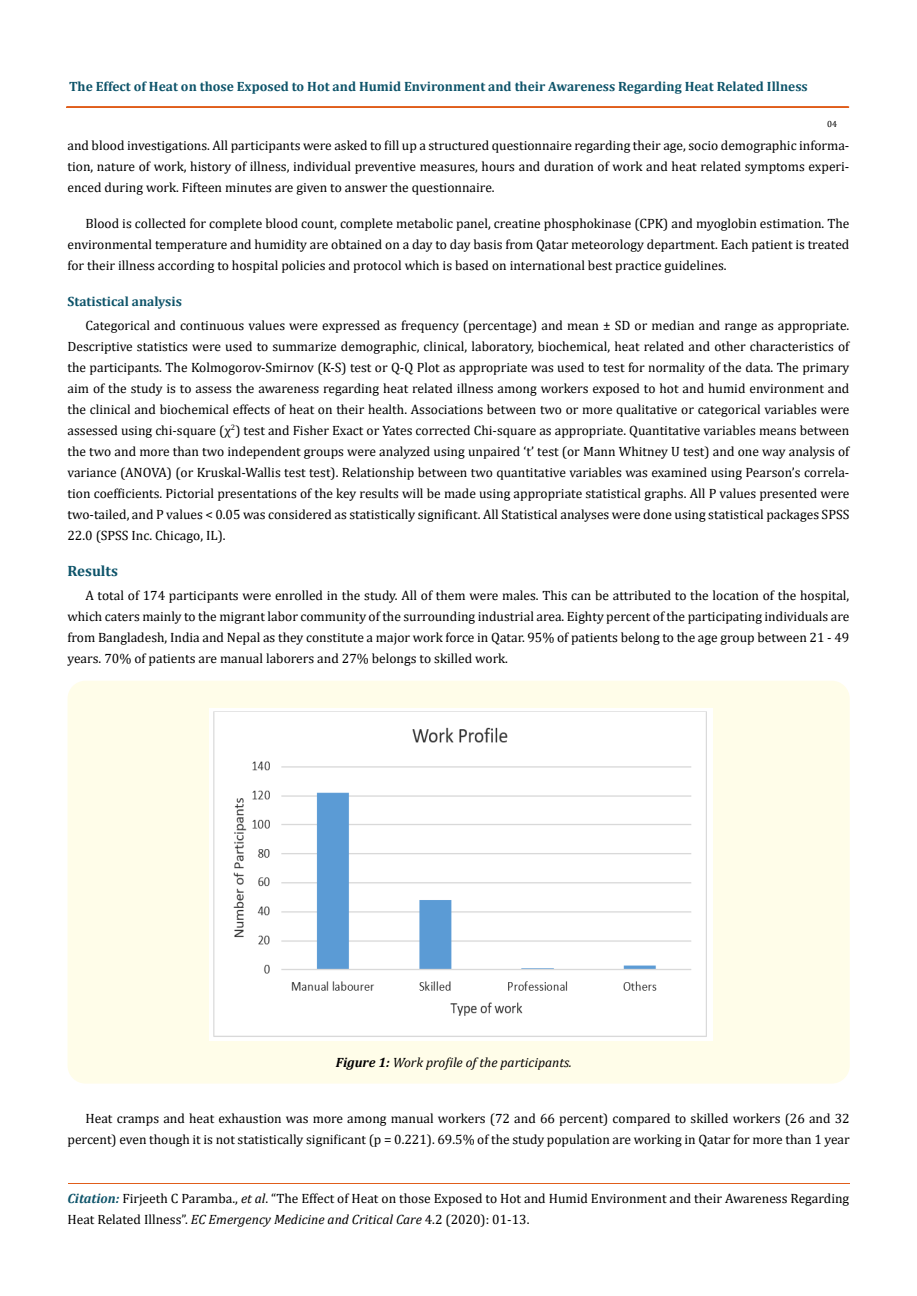
<style>
.page{position:relative;width:917px;height:1296px;background:#fff}
.page>*{position:absolute;margin:0;border:0;box-sizing:border-box;transform-origin:0 0}
.t1{font:700 15px "Cambria";color:#0e546a}
.t2{font:13.5px/21px "Cambria";color:#000;text-align:justify}
.t3{font:700 13.5px "Cambria";color:#0e546a}
.t4{font:italic 13.5px "Cambria";color:#000}
.t5{font:9px "Cambria";color:#000}
.s1{font-weight:700}
.s2{font-weight:700;font-style:italic;color:#0e546a}
.s3{font-style:italic}
</style>
<div class="page">
<div style="left:66px;top:107px;width:782px;height:1px;border:1px solid #e05d1a"></div>
<hr style="left:68px;top:1184px;width:781px;height:1px;background:#e05d1a">
<div style="left:68px;top:681px;width:781px;height:403px;background:#fffde9;border-radius:18px"></div>
<img style="left:210px;top:708px;width:502px;height:333px">
<p class="t3" style="left:69px;top:77px;width:740px">The Effect of Heat on those Exposed to Hot and Humid Environment and their Awareness Regarding Heat Related Illness</p>
<p class="t5" style="left:827px;top:119px;width:11px">04</p>
<p class="t2" style="left:67px;top:135px;width:783px">and blood investigations. All participants were asked to fill up a structured questionnaire regarding their age, socio demographic informa&shy;tion, nature of work, history of illness, individual preventive measures, hours and duration of work and heat related symptoms experi&shy;enced during work. Fifteen minutes are given to answer the questionnaire.</p>
<p class="t2" style="left:67px;top:213px;width:783px;text-indent:18px">Blood is collected for complete blood count, complete metabolic panel, creatine phosphokinase (CPK) and myoglobin estimation. The environmental temperature and humidity are obtained on a day to day basis from Qatar meteorology department. Each patient is treated for their illness according to hospital policies and protocol which is based on international best practice guidelines.</p>
<p class="t3" style="left:67px;top:292px;width:116px">Statistical analysis</p>
<p class="t2" style="left:67px;top:315px;width:783px;text-indent:18px">Categorical and continuous values were expressed as frequency (percentage) and mean ± SD or median and range as appropriate.<br>Descriptive statistics were used to summarize demographic, clinical, laboratory, biochemical, heat related and other characteristics of the participants. The Kolmogorov-Smirnov (K-S) test or Q-Q Plot as appropriate was used to test for normality of the data. The primary aim of the study is to assess the awareness regarding heat related illness among workers exposed to hot and humid environment and the clinical and biochemical effects of heat on their health. Associations between two or more qualitative or categorical variables were assessed using chi-square (χ<sup>2</sup>) test and Fisher Exact or Yates corrected Chi-square as appropriate. Quantitative variables means between the two and more than two independent groups were analyzed using unpaired ‘t’ test (or Mann Whitney U test) and one way analysis of variance (ANOVA) (or Kruskal-Wallis test test). Relationship between two quantitative variables was examined using Pearson’s correla&shy;tion coefficients. Pictorial presentations of the key results will be made using appropriate statistical graphs. All P values presented were two-tailed, and P values &lt; 0.05 was considered as statistically significant. All Statistical analyses were done using statistical packages SPSS 22.0 (SPSS Inc. Chicago, IL).</p>
<p class="t1" style="left:67px;top:560px;width:52px">Results</p>
<p class="t2" style="left:67px;top:585px;width:783px;text-indent:18px">A total of 174 participants were enrolled in the study. All of them were males. This can be attributed to the location of the hospital, which caters mainly to the migrant labor community of the surrounding industrial area. Eighty percent of the participating individuals are from Bangladesh, India and Nepal as they constitute a major work force in Qatar. 95% of patients belong to the age group between 21 - 49 years. 70% of patients are manual laborers and 27% belongs to skilled work.</p>
<p class="t4" style="left:336px;top:1053px;width:238px"><span class="s1">Figure 1:</span> Work profile of the participants.</p>
<p class="t2" style="left:67px;top:1107px;width:783px;text-align:right">Heat cramps and heat exhaustion was more among manual workers (72 and 66 percent) compared to skilled workers (26 and 32 percent) even though it is not statistically significant (p = 0.221). 69.5% of the study population are working in Qatar for more than 1 year</p>
<p class="t2" style="left:67px;top:1188px;width:783px"><span class="s2">Citation:</span> Firjeeth C Paramba., <span class="s3">et al</span>. “The Effect of Heat on those Exposed to Hot and Humid Environment and their Awareness Regarding<br>Heat Related Illness”. <span class="s3">EC Emergency Medicine and Critical Care</span> 4.2 (2020): 01-13.</p>
</div>
